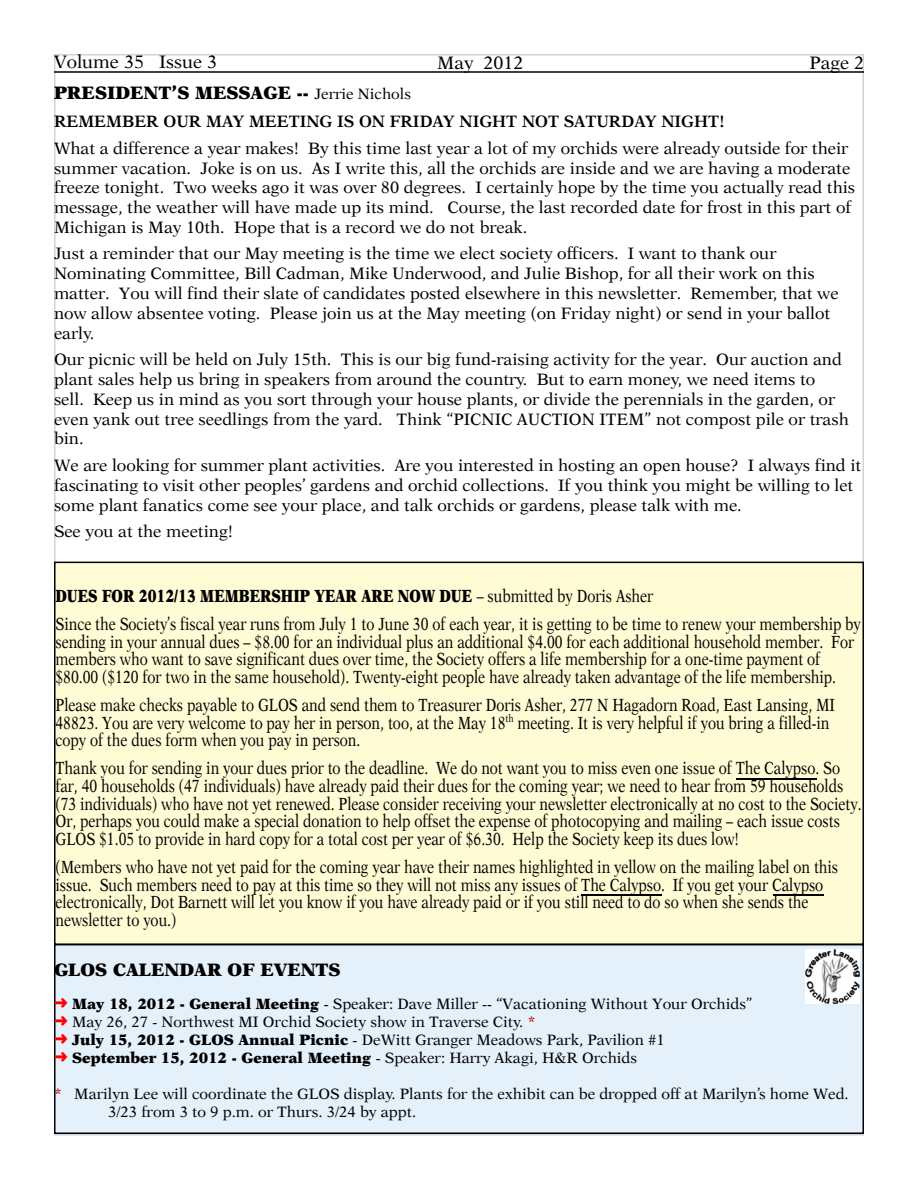
<style>
.page{position:relative;width:918px;height:1188px;background:#fff}
.page>*{position:absolute;margin:0;border:0;box-sizing:border-box;transform-origin:0 0}
.t1{font:900 18px "Orchid Black S Si";color:#000}
.t2{font:18px "Orchid S Si";color:#000}
.t3{font:17.55px/17.5px "Orchid S Si";color:#000;scale:.8 1}
.t4{font:900 17.55px "Orchid Black S Si";color:#000;scale:.8 1}
.t5{font:16.5px/19.8px "Orchid S Si";color:#000}
.t6{font:600 16.5px "Orchid S Si";color:#000}
.t7{font:15px/18px "Orchid S Si";color:#000}
.t8{font:900 15px "Orchid Black S Si";color:#000}
.s1{font-family:"Orchid S Si";font-weight:400;font-size:15px}
.s2{font-family:"Orchid S Si";font-weight:400}
.s3{color:#f00}
.s4{font-family:"Orchid Black S Si";font-weight:900}
.s5{font-weight:600;color:#b60000}
</style>
<div class="page">
<div style="left:55px;top:562px;width:808px;height:382px;background:#fffcd5"></div>
<div style="left:54px;top:562px;width:810px;height:383px;border:2px solid #000"></div>
<div style="left:54px;top:944px;width:810px;height:190px;background:#e4f0fa;border:2px solid #000"></div>
<hr style="left:54px;top:71px;width:810px;height:2px;background:#000">
<img style="left:805px;top:950px;width:54px;height:53px">
<hr style="left:736px;top:778px;width:80px;height:2px;background:#000">
<hr style="left:582px;top:894px;width:80px;height:2px;background:#000">
<hr style="left:773px;top:894px;width:50px;height:2px;background:#000">
<p class="t2" style="left:54px;top:51px;width:165px">Volume 35 Issue 3</p>
<p class="t2" style="left:437px;top:52px;width:88px">May 2012</p>
<p class="t2" style="left:809px;top:52px;width:56px">Page 2</p>
<p class="t1" style="left:54px;top:82px;width:359px">PRESIDENT’S MESSAGE -- <span class="s1">Jerrie Nichols</span></p>
<p class="t6" style="left:54px;top:111px;width:672px">REMEMBER OUR MAY MEETING IS ON FRIDAY NIGHT NOT SATURDAY NIGHT!</p>
<p class="t5" style="left:54px;top:138px;width:803px">What a difference a year makes! By this time last year a lot of my orchids were already outside for their summer vacation. Joke is on us. As I write this, all the orchids are inside and we are having a moderate freeze tonight. Two weeks ago it was over 80 degrees. I certainly hope by the time you actually read this message, the weather will have made up its mind. Course, the last recorded date for frost in this part of Michigan is May 10th. Hope that is a record we do not break.</p>
<p class="t5" style="left:54px;top:244px;width:786px">Just a reminder that our May meeting is the time we elect society officers. I want to thank our Nominating Committee, Bill Cadman, Mike Underwood, and Julie Bishop, for all their work on this matter. You will find their slate of candidates posted elsewhere in this newsletter. Remember, that we now allow absentee voting. Please join us at the May meeting (on Friday night) or send in your ballot early.</p>
<p class="t5" style="left:54px;top:349px;width:796px">Our picnic will be held on July 15th. This is our big fund-raising activity for the year. Our auction and plant sales help us bring in speakers from around the country. But to earn money, we need items to sell. Keep us in mind as you sort through your house plants, or divide the perennials in the garden, or even yank out tree seedlings from the yard. Think “PICNIC AUCTION ITEM” not compost pile or trash bin.</p>
<p class="t5" style="left:54px;top:455px;width:809px">We are looking for summer plant activities. Are you interested in hosting an open house? I always find it fascinating to visit other peoples’ gardens and orchid collections. If you think you might be willing to let some plant fanatics come see your place, and talk orchids or gardens, please talk with me.</p>
<p class="t5" style="left:54px;top:521px;width:181px">See you at the meeting!</p>
<p class="t4" style="left:56px;top:585px;width:749px">DUES FOR 2012/13 MEMBERSHIP YEAR ARE NOW DUE <span class="s2">— submitted by Doris Asher</span></p>
<p class="t3" style="left:56px;top:615px;width:1008px">Since the Society’s fiscal year runs from July 1 to June 30 of each year, it is getting to be time to renew your membership by sending in your annual dues — $8.00 for an individual plus an additional $4.00 for each additional household member. For members who want to save significant dues over time, the Society offers a life membership for a one-time payment of $80.00 ($120 for two in the same household). Twenty-eight people have already taken advantage of the life membership.</p>
<p class="t3" style="left:56px;top:696px;width:976px">Please make checks payable to GLOS and send them to Treasurer Doris Asher, 277 N Hagadorn Road, East Lansing, MI<br>48823. You are very welcome to pay her in person, too, at the May 18<sup>th</sup> meeting. It is very helpful if you bring a filled-in copy of the dues form when you pay in person.</p>
<p class="t3" style="left:56px;top:759px;width:1009px">Thank you for sending in your dues prior to the deadline. We do not want you to miss even one issue of The Calypso. So far, 40 households (47 individuals) have already paid their dues for the coming year; we need to hear from 59 households (73 individuals) who have not yet renewed. Please consider receiving your newsletter electronically at no cost to the Society.<br>Or, perhaps you could make a special donation to help offset the expense of photocopying and mailing — each issue costs GLOS $1.05 to provide in hard copy for a total cost per year of $6.30. Help the Society keep its dues low!</p>
<p class="t3" style="left:56px;top:858px;width:980px">(Members who have not yet paid for the coming year have their names highlighted in yellow on the mailing label on this issue. Such members need to pay at this time so they will not miss any issues of The Calypso. If you get your Calypso electronically, Dot Barnett will let you know if you have already paid or if you still need to do so when she sends the newsletter to you.)</p>
<p class="t1" style="left:54px;top:958px;width:288px">GLOS CALENDAR OF EVENTS</p>
<p class="t7" style="left:54px;top:995px;width:700px"><span class="s3">➜</span> <span class="s4">May 18, 2012 - General Meeting</span> - Speaker: Dave Miller -- “Vacationing Without Your Orchids” <span class="s3">➜</span> May 26, 27 - Northwest MI Orchid Society show in Traverse City. <span class="s5">*<br></span><span class="s3">➜</span> <span class="s4">July 15, 2012 - GLOS Annual Picnic</span> - DeWitt Granger Meadows Park, Pavilion #1</p>
<p class="t8" style="left:54px;top:1049px;width:585px"><span class="s3">➜</span> September 15, 2012 - General Meeting <span class="s2">- Speaker: Harry Akagi, H&amp;R Orchids</span></p>
<p class="t7" style="left:108px;top:1085px;width:742px;text-indent:-54px"><span class="s5">*</span> Marilyn Lee will coordinate the GLOS display. Plants for the exhibit can be dropped off at Marilyn’s home Wed.<br>3/23 from 3 to 9 p.m. or Thurs. 3/24 by appt.</p>
</div>
